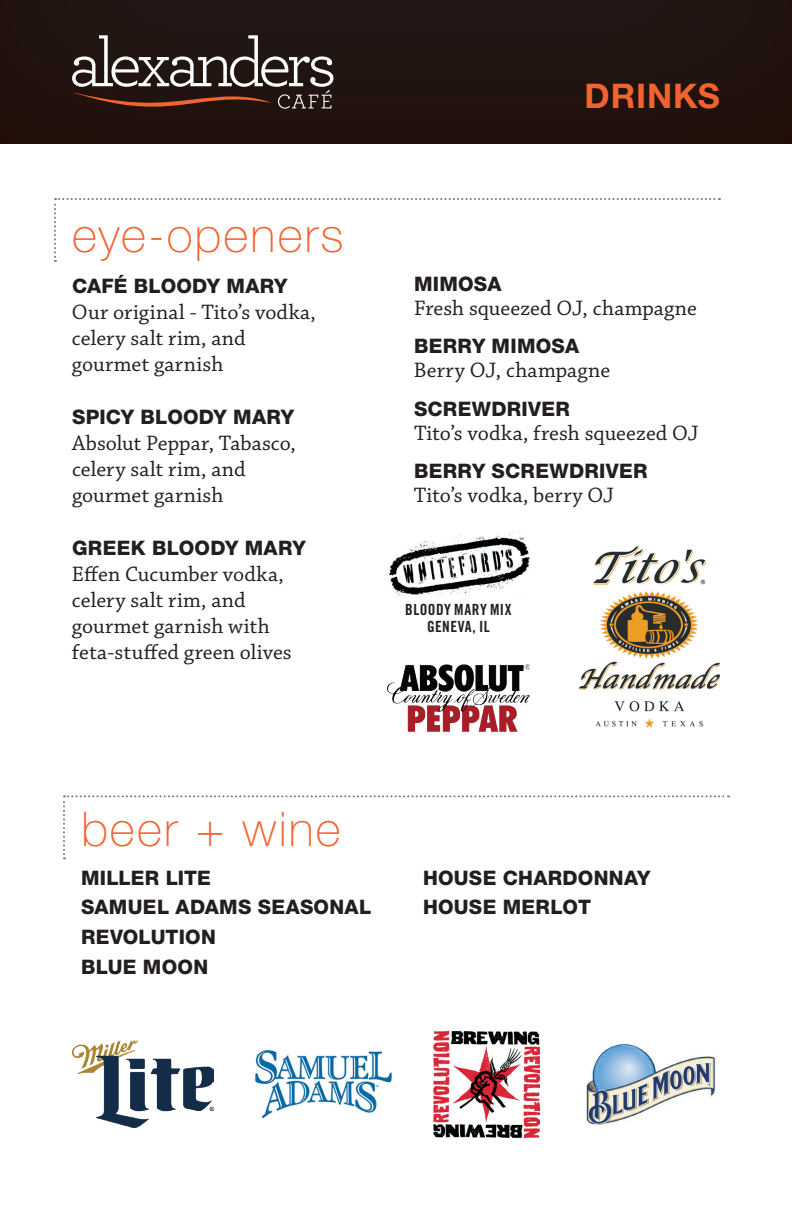
<style>
.page{position:relative;width:792px;height:1224px;background:#fff}
.page>*{position:absolute;margin:0;border:0;box-sizing:border-box;transform-origin:0 0}
.t1{font:100 48px "Helvetica Neue LT Std";letter-spacing:.045em;color:#f2642f}
.t2{font:700 34px "Helvetica Neue LT Std";letter-spacing:.025em;color:#f2642f}
.t3{font:22px/26px "Chaparral Pro";letter-spacing:.005em;color:#231f20}
.t4{font:800 20px/29.8px "Helvetica Neue LT Std";letter-spacing:.015em;color:#231f20}
.t5{font:15.4px/17.6px "Trade Gothic LT Std Bd Cn 20";letter-spacing:.025em;color:#231f20;text-align:center}
</style>
<div class="page">
<div style="left:0;top:0;width:792px;height:145px;background:#211310"></div>
<svg style="left:72px;top:35px;width:261px;height:74px"></svg>
<svg style="left:63px;top:795px;width:666px;height:64px"></svg>
<svg style="left:54px;top:198px;width:666px;height:64px"></svg>
<img style="left:578px;top:547px;width:142px;height:180px">
<img style="left:388px;top:664px;width:141px;height:68px">
<img style="left:255px;top:1050px;width:138px;height:69px">
<img style="left:586px;top:1044px;width:129px;height:81px">
<img style="left:72px;top:1041px;width:142px;height:86px">
<img style="left:433px;top:1030px;width:106px;height:108px">
<img style="left:388px;top:532px;width:141px;height:64px">
<h1 class="t1" style="left:72px;top:208px;width:273px">eye-openers</h1>
<p class="t4" style="left:72px;top:271px;width:217px">CAFÉ BLOODY MARY</p>
<p class="t3" style="left:72px;top:300px;width:245px">Our original - Tito’s vodka, celery salt rim, and gourmet garnish</p>
<p class="t4" style="left:72px;top:402px;width:224px">SPICY BLOODY MARY</p>
<p class="t3" style="left:72px;top:431px;width:225px">Absolut Peppar, Tabasco, celery salt rim, and gourmet garnish</p>
<p class="t4" style="left:72px;top:533px;width:235px">GREEK BLOODY MARY</p>
<p class="t3" style="left:72px;top:562px;width:221px">Effen Cucumber vodka, celery salt rim, and gourmet garnish with feta-stuffed green olives</p>
<h2 class="t2" style="left:585px;top:75px;width:137px">DRINKS</h2>
<p class="t4" style="left:414px;top:269px;width:89px">MIMOSA</p>
<p class="t3" style="left:414px;top:296px;width:284px">Fresh squeezed OJ, champagne</p>
<p class="t4" style="left:414px;top:331px;width:167px">BERRY MIMOSA</p>
<p class="t3" style="left:414px;top:358px;width:198px">Berry OJ, champagne</p>
<p class="t4" style="left:414px;top:394px;width:158px">SCREWDRIVER</p>
<p class="t3" style="left:414px;top:421px;width:286px">Tito’s vodka, fresh squeezed OJ</p>
<p class="t4" style="left:414px;top:456px;width:235px">BERRY SCREWDRIVER</p>
<p class="t3" style="left:414px;top:483px;width:202px">Tito’s vodka, berry OJ</p>
<p class="t5" style="left:405px;top:600px;width:108px">BLOODY MARY MIX<br>GENEVA, IL</p>
<h1 class="t1" style="left:81px;top:802px;width:261px">beer + wine</h1>
<p class="t4" style="left:81px;top:863px;width:292px">MILLER LITE<br>SAMUEL ADAMS SEASONAL<br>REVOLUTION<br>BLUE MOON</p>
<p class="t4" style="left:423px;top:863px;width:229px">HOUSE CHARDONNAY<br>HOUSE MERLOT</p>
</div>
